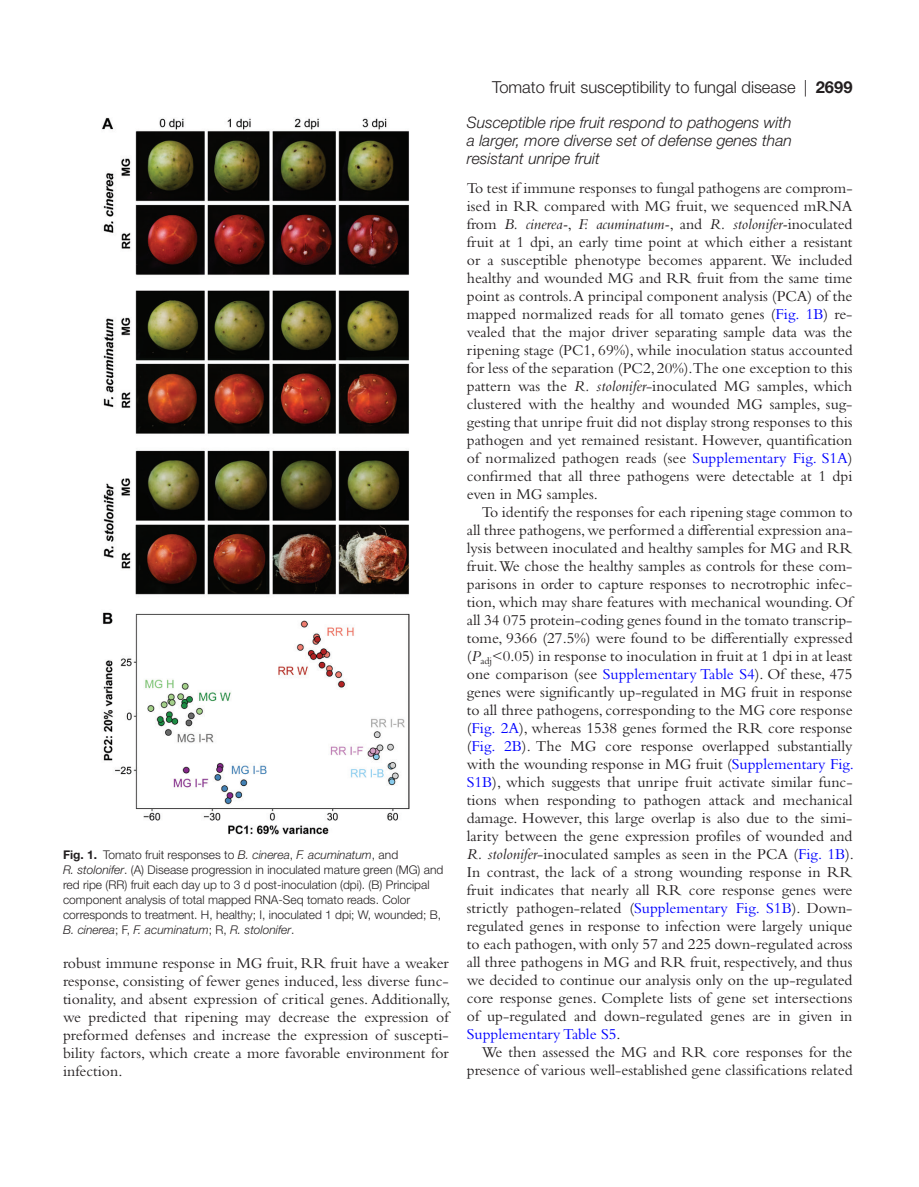
<style>
.page{position:relative;width:919px;height:1187px;background:#fff}
.page>*{position:absolute;margin:0;border:0;box-sizing:border-box;transform-origin:0 0}
.t1{font:300 16.5px "Helvetica Neue LT Std";color:#231f20}
.t2{font:15.75px/18px "Bembo Std";color:#231f20;text-align:justify}
.t3{font:italic 300 15.75px/18px "Helvetica Neue LT Std";color:#231f20;text-align:justify}
.t4{font:300 12px/15px "Helvetica Neue LT Std";color:#231f20}
.s1{font-weight:700}
.s2{font-style:italic}
.s3{color:#00f}
</style>
<div class="page">
<img style="left:102px;top:117px;width:308px;height:717px">
<p class="t4" style="left:63px;top:846px;width:382px"><span class="s1">Fig. 1.</span> Tomato fruit responses to <span class="s2">B. cinerea</span>, <span class="s2">F. acuminatum</span>, and<br><span class="s2">R. stolonifer</span>. (A) Disease progression in inoculated mature green (MG) and red ripe (RR) fruit each day up to 3 d post-inoculation (dpi). (B) Principal component analysis of total mapped RNA-Seq tomato reads. Color corresponds to treatment. H, healthy; I, inoculated 1 dpi; W, wounded; B, <span class="s2">B. cinerea</span>; F, <span class="s2">F. acuminatum</span>; R, <span class="s2">R. stolonifer</span>.</p>
<p class="t2" style="left:63px;top:953px;width:389px">robust immune response in MG fruit, RR fruit have a weaker response, consisting of fewer genes induced, less diverse func&shy;tionality, and absent expression of critical genes. Additionally, we predicted that ripening may decrease the expression of preformed defenses and increase the expression of suscepti&shy;bility factors, which create a more favorable environment for infection.</p>
<p class="t1" style="left:492px;top:77px;width:362px">Tomato fruit susceptibility to fungal disease | <span class="s1">2699</span></p>
<p class="t3" style="left:466px;top:113px;width:327px">Susceptible ripe fruit respond to pathogens with a larger, more diverse set of defense genes than resistant unripe fruit</p>
<p class="t2" style="left:466px;top:179px;width:387px">To test if immune responses to fungal pathogens are comprom&shy;ised in RR compared with MG fruit, we sequenced mRNA from <span class="s2">B. cinerea-</span>, <span class="s2">F. acuminatum-</span>, and <span class="s2">R. stolonifer-</span>inoculated fruit at 1 dpi, an early time point at which either a resistant or a susceptible phenotype becomes apparent. We included healthy and wounded MG and RR fruit from the same time point as controls. A principal component analysis (PCA) of the mapped normalized reads for all tomato genes (<span class="s3">Fig. 1B</span>) re&shy;vealed that the major driver separating sample data was the ripening stage (PC1, 69%), while inoculation status accounted for less of the separation (PC2, 20%).The one exception to this pattern was the <span class="s2">R. stolonifer</span>-inoculated MG samples, which clustered with the healthy and wounded MG samples, sug&shy;gesting that unripe fruit did not display strong responses to this pathogen and yet remained resistant. However, quantification of normalized pathogen reads (see <span class="s3">Supplementary Fig. S1A</span>) confirmed that all three pathogens were detectable at 1 dpi even in MG samples.</p>
<p class="t2" style="left:466px;top:503px;width:389px;text-indent:15px">To identify the responses for each ripening stage common to all three pathogens, we performed a differential expression ana&shy;lysis between inoculated and healthy samples for MG and RR fruit. We chose the healthy samples as controls for these com&shy;parisons in order to capture responses to necrotrophic infec&shy;tion, which may share features with mechanical wounding. Of all 34 075 protein-coding genes found in the tomato transcrip&shy;tome, 9366 (27.5%) were found to be differentially expressed (<span class="s2">P</span><sub>adj</sub>&lt;0.05) in response to inoculation in fruit at 1 dpi in at least one comparison (see <span class="s3">Supplementary Table S4</span>). Of these, 475 genes were significantly up-regulated in MG fruit in response to all three pathogens, corresponding to the MG core response (<span class="s3">Fig. 2A</span>), whereas 1538 genes formed the RR core response (<span class="s3">Fig. 2B</span>). The MG core response overlapped substantially with the wounding response in MG fruit (<span class="s3">Supplementary Fig.<br>S1B</span>), which suggests that unripe fruit activate similar func&shy;tions when responding to pathogen attack and mechanical damage. However, this large overlap is also due to the simi&shy;larity between the gene expression profiles of wounded and <span class="s2">R. stolonifer</span>-inoculated samples as seen in the PCA (<span class="s3">Fig. 1B</span>).<br>In contrast, the lack of a strong wounding response in RR fruit indicates that nearly all RR core response genes were strictly pathogen-related (<span class="s3">Supplementary Fig. S1B</span>). Down&shy;regulated genes in response to infection were largely unique to each pathogen, with only 57 and 225 down-regulated across all three pathogens in MG and RR fruit, respectively, and thus we decided to continue our analysis only on the up-regulated core response genes. Complete lists of gene set intersections of up-regulated and down-regulated genes are in given in <span class="s3">Supplementary Table S5</span>.</p>
<p class="t2" style="left:466px;top:1043px;width:387px;text-align:right">We then assessed the MG and RR core responses for the presence of various well-established gene classifications related</p>
</div>
